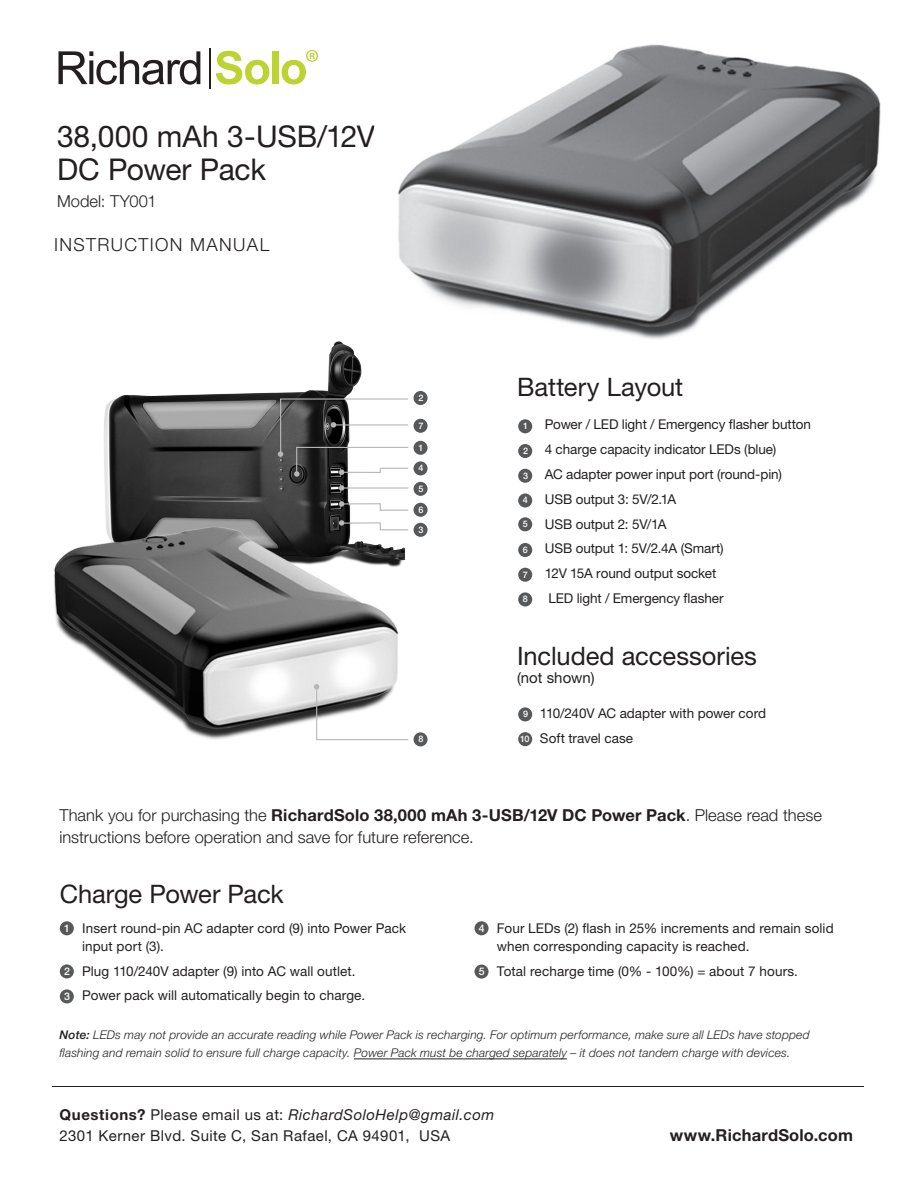
<style>
.page{position:relative;width:918px;height:1188px;background:#fff}
.page>*{position:absolute;margin:0;border:0;box-sizing:border-box;transform-origin:0 0}
._1head{font:30px/33px "Helvetica Neue LT";letter-spacing:-.005em;color:#231f20}
._1head-2{font:25.5px "Helvetica Neue LT";letter-spacing:-.005em;color:#231f20}
._1head-3{font:300 18px "Helvetica Neue LT";letter-spacing:.075em;color:#231f20}
._1head-4{font:300 16.5px/22.5px "Helvetica Neue LT";color:#231f20}
._1head-5{font:700 16.5px "Helvetica Neue LT";letter-spacing:.01em;color:#231f20}
._1head-6{font:15px/21px "Helvetica Neue LT";letter-spacing:.025em;color:#231f20}
._1head-7{font:15px "Helvetica Neue LT";letter-spacing:.005em;color:#231f20}
._1head-8{font:13.5px/18px "Helvetica Neue LT";color:#231f20}
._1head-9{font:italic 300 12px/18px "Helvetica Neue LT";letter-spacing:.015em;color:#231f20}
._1head-10{font:500 10.5px "Helvetica Neue LT";color:#fff}
._1head-11{font:500 9px "Helvetica Neue LT";color:#fff}
.s1{font-weight:700}
.s2{font-weight:500}
.s3{font-style:italic}
</style>
<div class="page">
<hr style="left:209px;top:48px;width:1px;height:41px;background:#231f20">
<svg style="left:58px;top:51px;width:142px;height:34px"></svg>
<svg style="left:216px;top:51px;width:53px;height:34px"></svg>
<div style="left:273px;top:51px;width:6px;height:33px;background:#bcd331"></div>
<svg style="left:282px;top:50px;width:36px;height:35px"></svg>
<div style="left:518px;top:419px;width:14px;height:14px;background:#57585a;border-radius:50%"></div>
<div style="left:414px;top:391px;width:14px;height:14px;background:#57585a;border-radius:50%"></div>
<div style="left:414px;top:419px;width:14px;height:14px;background:#57585a;border-radius:50%"></div>
<div style="left:414px;top:461px;width:14px;height:14px;background:#57585a;border-radius:50%"></div>
<div style="left:414px;top:482px;width:14px;height:14px;background:#57585a;border-radius:50%"></div>
<div style="left:414px;top:503px;width:14px;height:14px;background:#57585a;border-radius:50%"></div>
<div style="left:414px;top:523px;width:14px;height:14px;background:#57585a;border-radius:50%"></div>
<div style="left:414px;top:732px;width:14px;height:14px;background:#57585a;border-radius:50%"></div>
<div style="left:414px;top:441px;width:14px;height:14px;background:#57585a;border-radius:50%"></div>
<div style="left:518px;top:707px;width:14px;height:14px;background:#57585a;border-radius:50%"></div>
<div style="left:518px;top:444px;width:14px;height:14px;background:#57585a;border-radius:50%"></div>
<div style="left:518px;top:732px;width:14px;height:14px;background:#57585a;border-radius:50%"></div>
<div style="left:518px;top:469px;width:14px;height:14px;background:#57585a;border-radius:50%"></div>
<div style="left:518px;top:493px;width:14px;height:14px;background:#57585a;border-radius:50%"></div>
<div style="left:518px;top:517px;width:14px;height:14px;background:#57585a;border-radius:50%"></div>
<div style="left:518px;top:543px;width:14px;height:14px;background:#57585a;border-radius:50%"></div>
<div style="left:518px;top:568px;width:14px;height:14px;background:#57585a;border-radius:50%"></div>
<div style="left:518px;top:592px;width:14px;height:14px;background:#57585a;border-radius:50%"></div>
<hr style="left:354px;top:1058px;width:213px;height:1px;background:#231f20">
<div style="left:60px;top:921px;width:14px;height:14px;background:#57585a;border-radius:50%"></div>
<div style="left:60px;top:964px;width:14px;height:14px;background:#57585a;border-radius:50%"></div>
<div style="left:60px;top:989px;width:14px;height:14px;background:#57585a;border-radius:50%"></div>
<div style="left:475px;top:921px;width:14px;height:14px;background:#57585a;border-radius:50%"></div>
<div style="left:475px;top:965px;width:14px;height:14px;background:#57585a;border-radius:50%"></div>
<hr style="left:52px;top:1086px;width:812px;height:1px;background:#231f20">
<img style="left:104px;top:341px;width:300px;height:226px">
<img style="left:54px;top:527px;width:344px;height:213px">
<svg style="left:339px;top:485px;width:5px;height:6px"></svg>
<hr style="left:342px;top:487px;width:66px;height:2px;background:#b6b7bb">
<svg style="left:314px;top:684px;width:95px;height:57px"></svg>
<svg style="left:339px;top:520px;width:70px;height:11px"></svg>
<svg style="left:339px;top:501px;width:70px;height:10px"></svg>
<svg style="left:278px;top:398px;width:131px;height:79px"></svg>
<img style="left:398px;top:44px;width:483px;height:295px">
<p class="_1head" style="left:57px;top:119px;width:320px">38,000 mAh 3-USB/12V<br>DC Power Pack</p>
<p class="_1head-4" style="left:57px;top:189px;width:101px">Model: TY001</p>
<p class="_1head-3" style="left:54px;top:234px;width:217px">INSTRUCTION MANUAL</p>
<p class="_1head-11" style="left:418px;top:392px;width:7px">2</p>
<p class="_1head-11" style="left:418px;top:420px;width:7px">7</p>
<p class="_1head-11" style="left:418px;top:463px;width:7px">4</p>
<p class="_1head-11" style="left:418px;top:483px;width:7px">5</p>
<p class="_1head-11" style="left:418px;top:504px;width:7px">6</p>
<p class="_1head-11" style="left:418px;top:524px;width:7px">3</p>
<p class="_1head-11" style="left:418px;top:442px;width:7px">1</p>
<p class="_1head-11" style="left:418px;top:734px;width:7px">8</p>
<p class="_1head-2" style="left:517px;top:371px;width:168px">Battery Layout</p>
<p class="_1head-11" style="left:523px;top:421px;width:7px">1</p>
<p class="_1head-11" style="left:523px;top:445px;width:7px">2</p>
<p class="_1head-11" style="left:523px;top:470px;width:7px">3</p>
<p class="_1head-11" style="left:523px;top:495px;width:7px">4</p>
<p class="_1head-11" style="left:523px;top:519px;width:7px">5</p>
<p class="_1head-11" style="left:523px;top:544px;width:7px">6</p>
<p class="_1head-11" style="left:523px;top:569px;width:7px">7</p>
<p class="_1head-11" style="left:523px;top:594px;width:7px">8</p>
<p class="_1head-8" style="left:545px;top:415px;width:268px">Power / LED light / Emergency flasher button</p>
<p class="_1head-8" style="left:545px;top:440px;width:233px">4 charge capacity indicator LEDs (blue)</p>
<p class="_1head-8" style="left:545px;top:465px;width:239px">AC adapter power input port (round-pin)</p>
<p class="_1head-8" style="left:545px;top:490px;width:133px">USB output 3: 5V/2.1A</p>
<p class="_1head-8" style="left:545px;top:515px;width:123px">USB output 2: 5V/1A</p>
<p class="_1head-8" style="left:545px;top:539px;width:180px">USB output 1: 5V/2.4A (Smart)</p>
<p class="_1head-8" style="left:545px;top:564px;width:173px">12V 15A round output socket</p>
<p class="_1head-8" style="left:548px;top:589px;width:177px">LED light / Emergency flasher</p>
<p class="_1head-2" style="left:517px;top:641px;width:241px">Included accessories</p>
<p class="_1head-7" style="left:517px;top:669px;width:79px">(not shown)</p>
<p class="_1head-11" style="left:523px;top:709px;width:7px">9</p>
<p class="_1head-11" style="left:520px;top:734px;width:11px">10</p>
<p class="_1head-8" style="left:540px;top:704px;width:228px">110/240V AC adapter with power cord</p>
<p class="_1head-8" style="left:540px;top:729px;width:95px">Soft travel case</p>
<p class="_1head-4" style="left:59px;top:803px;width:764px">Thank you for purchasing the <span class="s1">RichardSolo 38,000 mAh 3-USB/12V DC Power Pack</span>. Please read these instructions before operation and save for future reference.</p>
<p class="_1head-2" style="left:60px;top:879px;width:226px">Charge Power Pack</p>
<p class="_1head-10" style="left:64px;top:922px;width:7px">1</p>
<p class="_1head-10" style="left:64px;top:965px;width:7px">2</p>
<p class="_1head-10" style="left:64px;top:990px;width:7px">3</p>
<p class="_1head-8" style="left:82px;top:919px;width:326px">Insert round-pin AC adapter cord (9) into Power Pack input port (3).</p>
<p class="_1head-8" style="left:82px;top:962px;width:275px">Plug 110/240V adapter (9) into AC wall outlet.</p>
<p class="_1head-8" style="left:82px;top:986px;width:285px">Power pack will automatically begin to charge.</p>
<p class="_1head-10" style="left:479px;top:922px;width:7px">4</p>
<p class="_1head-10" style="left:479px;top:965px;width:7px">5</p>
<p class="_1head-8" style="left:497px;top:919px;width:338px">Four LEDs (2) flash in 25% increments and remain solid when corresponding capacity is reached.</p>
<p class="_1head-8" style="left:497px;top:962px;width:303px">Total recharge time (0% - 100%) = about 7 hours.</p>
<p class="_1head-9" style="left:60px;top:1026px;width:752px"><span class="s2">Note:</span> LEDs may not provide an accurate reading while Power Pack is recharging. For optimum performance, make sure all LEDs have stopped flashing and remain solid to ensure full charge capacity. Power Pack must be charged separately – it does not tandem charge with devices.</p>
<p class="_1head-6" style="left:60px;top:1104px;width:436px"><span class="s1">Questions?</span> Please email us at: <span class="s3">RichardSoloHelp@gmail.com<br></span>2301 Kerner Blvd. Suite C, San Rafael, CA 94901, USA</p>
<p class="_1head-5" style="left:670px;top:1125px;width:185px">www.RichardSolo.com</p>
</div>
